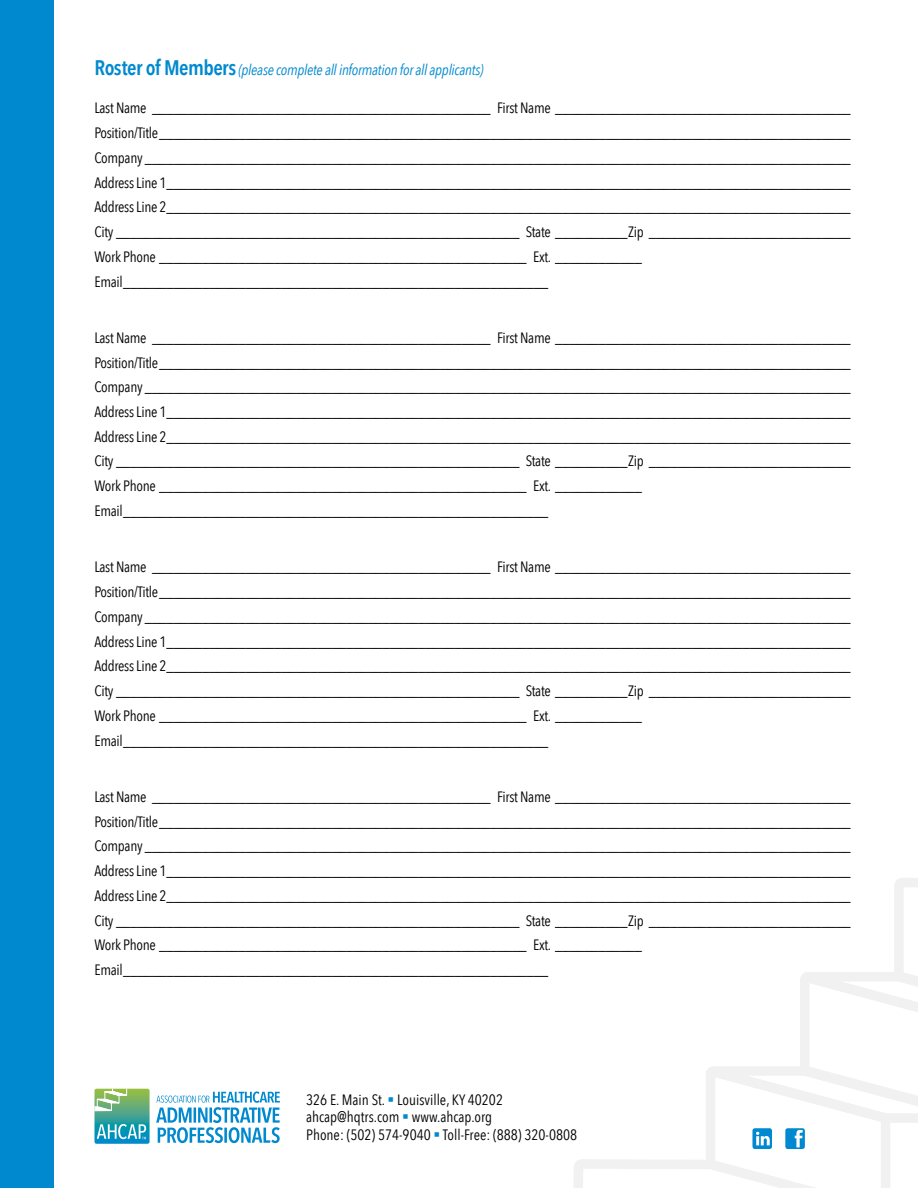
<style>
.page{position:relative;width:918px;height:1188px;background:#fff}
.page>*{position:absolute;margin:0;border:0;box-sizing:border-box;transform-origin:0 0}
.t1{font:15px/24.8px "Avenir Next Condensed";letter-spacing:-.02em;color:#000}
.t2{font:15px/17.7px "Avenir Next Condensed";color:#000}
.t3{font:italic 15px "Avenir Next Condensed";letter-spacing:-.015em;color:#0089cf}
.s1{font-weight:600;font-style:normal;font-size:21px}
.s2{color:#0089cf}
</style>
<div class="page">
<svg style="left:577px;top:878px;width:341px;height:310px"></svg>
<div style="left:0;top:0;width:54px;height:1188px;background:#0089cf"></div>
<svg style="left:94px;top:1089px;width:56px;height:55px;background:#62b3a0"></svg>
<svg style="left:156px;top:1091px;width:124px;height:52px"></svg>
<p class="t3" style="left:94px;top:61px;width:391px"><span class="s1">Roster of Members</span> (please complete all information for all applicants)</p>
<p class="t1" style="left:95px;top:95px;width:758px">Last Name _______________________________________________ First Name _________________________________________ Position/Title________________________________________________________________________________________________ Company __________________________________________________________________________________________________ Address Line 1_______________________________________________________________________________________________ Address Line 2_______________________________________________________________________________________________ City ________________________________________________________ State __________Zip ____________________________ Work Phone ___________________________________________________ Ext. ____________ Email___________________________________________________________</p>
<p class="t1" style="left:95px;top:324px;width:758px">Last Name _______________________________________________ First Name _________________________________________ Position/Title________________________________________________________________________________________________ Company __________________________________________________________________________________________________ Address Line 1_______________________________________________________________________________________________ Address Line 2_______________________________________________________________________________________________ City ________________________________________________________ State __________Zip ____________________________ Work Phone ___________________________________________________ Ext. ____________ Email___________________________________________________________</p>
<p class="t1" style="left:95px;top:554px;width:758px">Last Name _______________________________________________ First Name _________________________________________ Position/Title________________________________________________________________________________________________ Company __________________________________________________________________________________________________ Address Line 1_______________________________________________________________________________________________ Address Line 2_______________________________________________________________________________________________ City ________________________________________________________ State __________Zip ____________________________ Work Phone ___________________________________________________ Ext. ____________ Email___________________________________________________________</p>
<p class="t1" style="left:95px;top:783px;width:758px">Last Name _______________________________________________ First Name _________________________________________ Position/Title________________________________________________________________________________________________ Company __________________________________________________________________________________________________ Address Line 1_______________________________________________________________________________________________ Address Line 2_______________________________________________________________________________________________ City ________________________________________________________ State __________Zip ____________________________ Work Phone ___________________________________________________ Ext. ____________ Email___________________________________________________________</p>
<p class="t2" style="left:306px;top:1090px;width:273px">326 E. Main St. <span class="s2">▪</span> Louisville, KY 40202 ahcap@hqtrs.com <span class="s2">▪</span> www.ahcap.org<br>Phone: (502) 574-9040 <span class="s2">▪</span> Toll-Free: (888) 320-0808</p>
</div>
